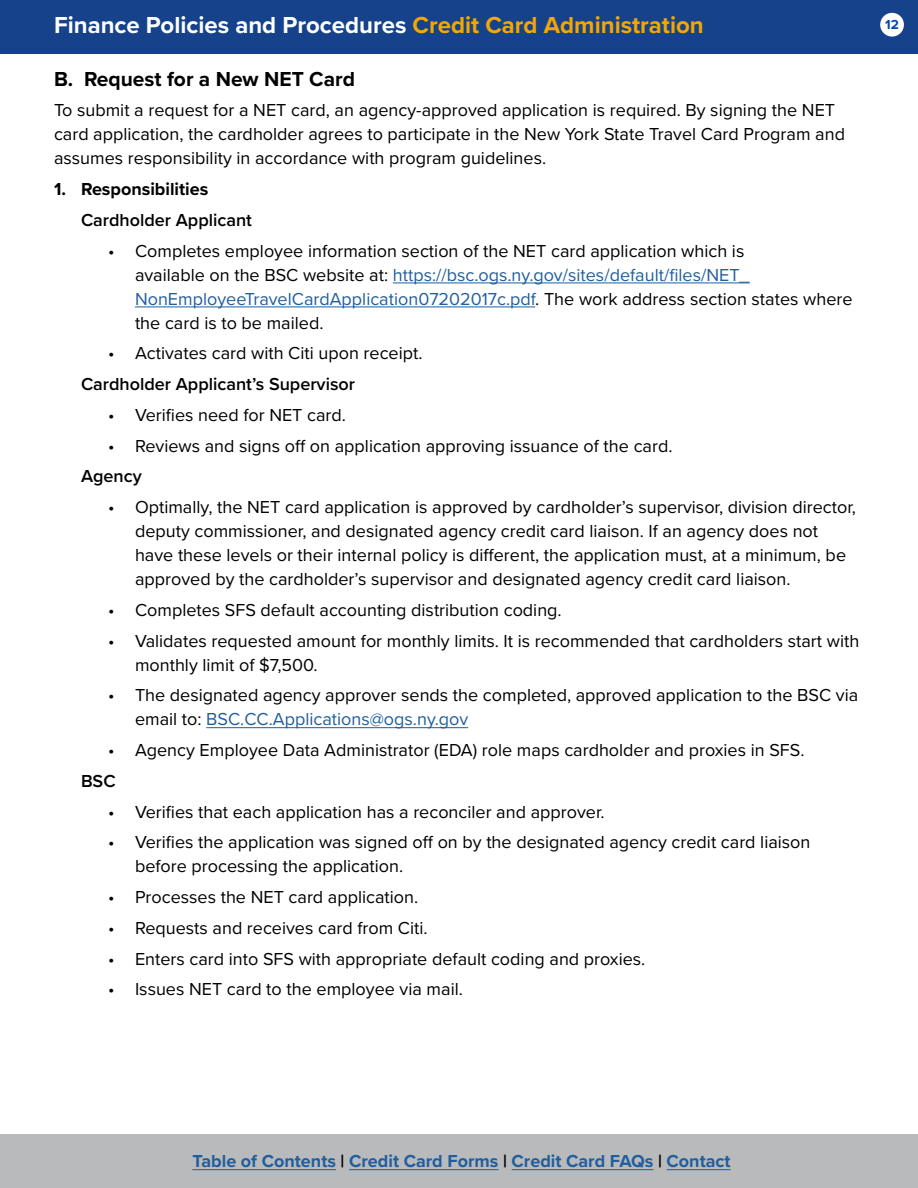
<style>
.page{position:relative;width:918px;height:1188px;background:#fff}
.page>*{position:absolute;margin:0;border:0;box-sizing:border-box;transform-origin:0 0}
.t1{font:700 24px "Proxima Nova";color:#fff}
.Body{font:700 21px "Proxima Nova";color:#000}
.Body-2{font:18px/24px "Proxima Nova";color:#000}
.Body-3{font:600 18px "Proxima Nova";color:#000}
.t2{font:700 18px "Proxima Nova";color:#215e9e}
.t3{font:700 18px "Proxima Nova";color:#000}
.t4{font:700 13.5px "Proxima Nova";color:#0047ba}
.s1{color:#f4a700}
.s2{color:#215e9e}
.s3{color:#000}
</style>
<div class="page">
<div style="left:0;top:1134px;width:918px;height:54px;background:#b9babb"></div>
<div style="left:0;top:0;width:918px;height:54px;background:#15428a"></div>
<div style="left:880px;top:13px;width:24px;height:24px;background:#fff;border-radius:50%"></div>
<hr style="left:393px;top:283px;width:357px;height:1px;background:#215e9e">
<hr style="left:135px;top:307px;width:400px;height:1px;background:#215e9e">
<hr style="left:206px;top:727px;width:262px;height:1px;background:#215e9e">
<hr style="left:192px;top:1169px;width:144px;height:1px;background:#215e9e">
<hr style="left:349px;top:1169px;width:149px;height:1px;background:#215e9e">
<hr style="left:512px;top:1169px;width:142px;height:1px;background:#215e9e">
<hr style="left:667px;top:1169px;width:64px;height:1px;background:#215e9e">
<p class="t1" style="left:54px;top:7px;width:651px">Finance Policies and Procedures <span class="s1">Credit Card Administration</span></p>
<p class="t4" style="left:885px;top:14px;width:15px">12</p>
<p class="Body" style="left:54px;top:63px;width:303px">B. Request for a New NET Card</p>
<p class="Body-2" style="left:54px;top:97px;width:793px">To submit a request for a NET card, an agency-approved application is required. By signing the NET card application, the cardholder agrees to participate in the New York State Travel Card Program and assumes responsibility in accordance with program guidelines.</p>
<p class="t3" style="left:54px;top:176px;width:156px">1. Responsibilities</p>
<p class="Body-3" style="left:81px;top:206px;width:173px">Cardholder Applicant</p>
<p class="Body-2" style="left:135px;top:238px;width:719px;text-indent:-27px">• Completes employee information section of the NET card application which is<br>available on the BSC website at: <span class="s2">https://bsc.ogs.ny.gov/sites/default/files/NET_ NonEmployeeTravelCardApplication07202017c.pdf</span>. The work address section states where the card is to be mailed.</p>
<p class="Body-2" style="left:108px;top:340px;width:316px">• Activates card with Citi upon receipt.</p>
<p class="Body-3" style="left:81px;top:371px;width:276px">Cardholder Applicant’s Supervisor</p>
<p class="Body-2" style="left:108px;top:402px;width:240px">• Verifies need for NET card.</p>
<p class="Body-2" style="left:108px;top:433px;width:566px">• Reviews and signs off on application approving issuance of the card.</p>
<p class="Body-3" style="left:81px;top:463px;width:62px">Agency</p>
<p class="Body-2" style="left:135px;top:494px;width:722px;text-indent:-27px">• Optimally, the NET card application is approved by cardholder’s supervisor, division director, deputy commissioner, and designated agency credit card liaison. If an agency does not have these levels or their internal policy is different, the application must, at a minimum, be approved by the cardholder’s supervisor and designated agency credit card liaison.</p>
<p class="Body-2" style="left:108px;top:597px;width:455px">• Completes SFS default accounting distribution coding.</p>
<p class="Body-2" style="left:135px;top:628px;width:726px;text-indent:-27px">• Validates requested amount for monthly limits. It is recommended that cardholders start with monthly limit of $7,500.</p>
<p class="Body-2" style="left:135px;top:682px;width:725px;text-indent:-27px">• The designated agency approver sends the completed, approved application to the BSC via email to: <span class="s2">BSC.CC.Applications@ogs.ny.gov</span></p>
<p class="Body-2" style="left:108px;top:737px;width:698px">• Agency Employee Data Administrator (EDA) role maps cardholder and proxies in SFS.</p>
<p class="Body-3" style="left:81px;top:767px;width:36px">BSC</p>
<p class="Body-2" style="left:108px;top:799px;width:498px">• Verifies that each application has a reconciler and approver.</p>
<p class="Body-2" style="left:135px;top:829px;width:677px;text-indent:-27px">• Verifies the application was signed off on by the designated agency credit card liaison before processing the application.</p>
<p class="Body-2" style="left:108px;top:884px;width:312px">• Processes the NET card application.</p>
<p class="Body-2" style="left:108px;top:915px;width:321px">• Requests and receives card from Citi.</p>
<p class="Body-2" style="left:108px;top:946px;width:539px">• Enters card into SFS with appropriate default coding and proxies.</p>
<p class="Body-2" style="left:108px;top:976px;width:356px">• Issues NET card to the employee via mail.</p>
<p class="t2" style="left:192px;top:1148px;width:540px">Table of Contents <span class="s3">|</span> Credit Card Forms <span class="s3">|</span> Credit Card FAQs <span class="s3">|</span> Contact</p>
</div>
